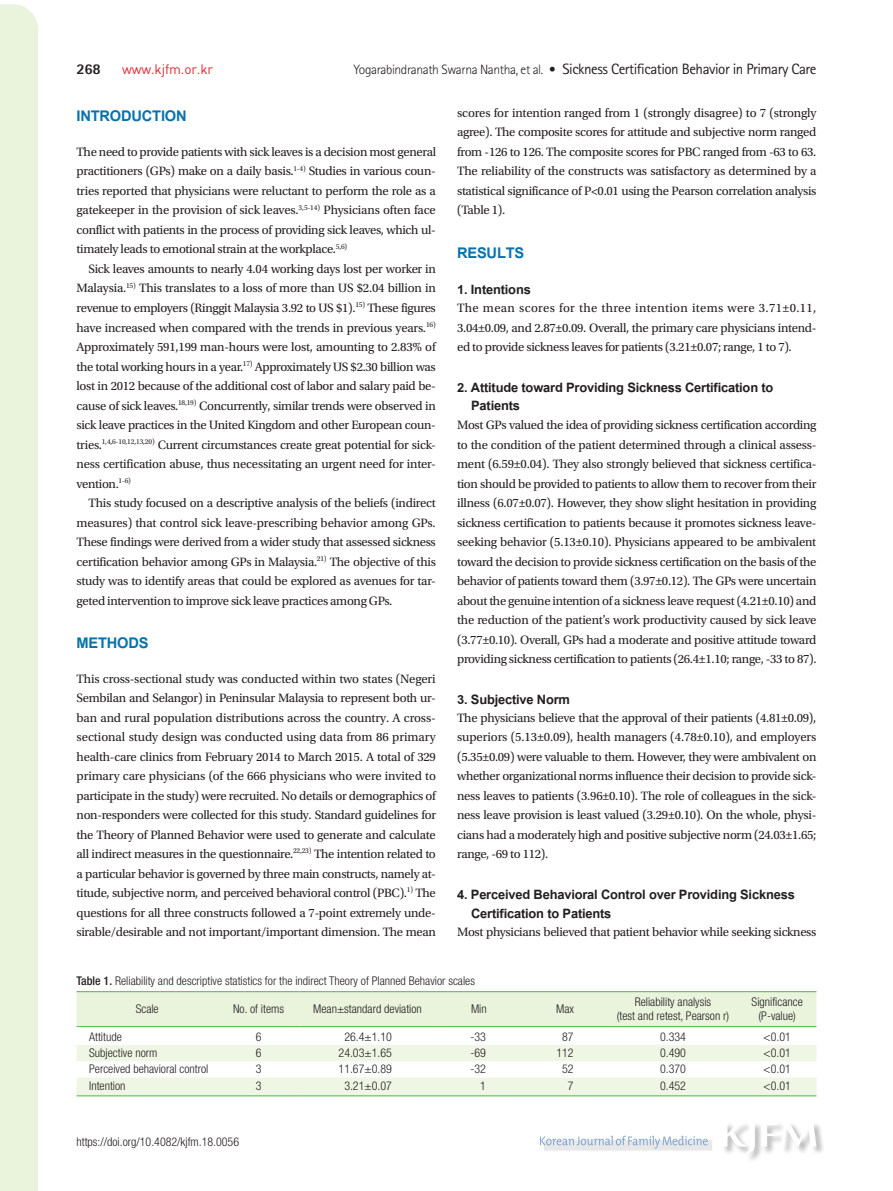
<style>
.page{position:relative;width:893px;height:1191px;background:#fff}
.page>*{position:absolute;margin:0;border:0;box-sizing:border-box;transform-origin:0 0}
.t1{font:700 20.4px "Utsaah";letter-spacing:-.01em;color:#0872ad}
.t2{font:700 18px/18.9px "Utsaah";letter-spacing:-.01em;color:#231f20}
.t3{font:15px "Rotis Sans Serif Std";letter-spacing:-.03em;color:#231f20}
.t4{font:800 15px "Rotis Sans Serif Std";color:#231f20}
.t5{font:13.5px "Dinreg";letter-spacing:-.01em;color:#e02a30}
.t6{font:12.75px/19.5px "Utopia Std";letter-spacing:-.025em;color:#231f20;text-align:justify}
.t7{font:300 condensed 12px/14.4px "Helvetica Neue LT Std";color:#231f20;text-align:center}
.s1{font-weight:300;font-size:13.5px}
.s2{font-weight:500}
</style>
<div class="page">
<div style="left:0;top:4px;width:38px;height:1187px;background:#eaf3dc"></div>
<div style="left:721px;top:1122px;width:104px;height:40px;background:#231f20;opacity:.3"></div>
<svg style="left:722px;top:1122px;width:94px;height:32px"></svg>
<div style="left:544px;top:1140px;width:168px;height:10px;background:#e8e8e9"></div>
<svg style="left:540px;top:1135px;width:168px;height:13px"></svg>
<div style="left:77px;top:992px;width:739px;height:34px;background:#eaf3dc"></div>
<svg style="left:77px;top:1045px;width:739px;height:50px"></svg>
<hr style="left:77px;top:991px;width:141px;height:1px;background:#4cb848">
<hr style="left:218px;top:991px;width:81px;height:1px;background:#4cb848">
<hr style="left:299px;top:991px;width:137px;height:1px;background:#4cb848">
<hr style="left:436px;top:991px;width:86px;height:1px;background:#4cb848">
<hr style="left:522px;top:991px;width:86px;height:1px;background:#4cb848">
<hr style="left:608px;top:991px;width:130px;height:1px;background:#4cb848">
<hr style="left:738px;top:991px;width:78px;height:1px;background:#4cb848">
<hr style="left:77px;top:1026px;width:141px;height:1px;background:#4cb848">
<hr style="left:218px;top:1026px;width:81px;height:1px;background:#4cb848">
<hr style="left:299px;top:1026px;width:137px;height:1px;background:#4cb848">
<hr style="left:436px;top:1026px;width:86px;height:1px;background:#4cb848">
<hr style="left:522px;top:1026px;width:86px;height:1px;background:#4cb848">
<hr style="left:608px;top:1026px;width:130px;height:1px;background:#4cb848">
<hr style="left:738px;top:1026px;width:78px;height:1px;background:#4cb848">
<hr style="left:77px;top:1095px;width:141px;height:1px;background:#4cb848">
<hr style="left:218px;top:1095px;width:81px;height:1px;background:#4cb848">
<hr style="left:299px;top:1095px;width:137px;height:1px;background:#4cb848">
<hr style="left:436px;top:1095px;width:86px;height:1px;background:#4cb848">
<hr style="left:522px;top:1095px;width:86px;height:1px;background:#4cb848">
<hr style="left:608px;top:1095px;width:130px;height:1px;background:#4cb848">
<hr style="left:738px;top:1095px;width:78px;height:1px;background:#4cb848">
<p class="t4" style="left:77px;top:60px;width:26px">268</p>
<p class="t5" style="left:122px;top:61px;width:93px">www.kjfm.or.kr</p>
<p class="t3" style="left:353px;top:60px;width:465px"><span class="s1">Yogarabindranath Swarna Nantha, et al. •</span> Sickness Certification Behavior in Primary Care</p>
<p class="t6" style="left:457px;top:103px;width:361px">scores for intention ranged from 1 (strongly disagree) to 7 (strongly agree). The composite scores for attitude and subjective norm ranged from -126 to 126. The composite scores for PBC ranged from -63 to 63.<br>The reliability of the constructs was satisfactory as determined by a statistical significance of P&lt;0.01 using the Pearson correlation analysis (Table 1).</p>
<h1 class="t1" style="left:457px;top:243px;width:69px">RESULTS</h1>
<h2 class="t2" style="left:457px;top:281px;width:75px">1. Intentions</h2>
<p class="t6" style="left:457px;top:298px;width:361px">The mean scores for the three intention items were 3.71±0.11, 3.04±0.09, and 2.87±0.09. Overall, the primary care physicians intend&shy;ed to provide sickness leaves for patients (3.21±0.07; range, 1 to 7).</p>
<h2 class="t2" style="left:471px;top:378px;width:304px;text-indent:-14px">2. Attitude toward Providing Sickness Certification to<br>Patients</h2>
<p class="t6" style="left:457px;top:415px;width:361px">Most GPs valued the idea of providing sickness certification according to the condition of the patient determined through a clinical assess&shy;ment (6.59±0.04). They also strongly believed that sickness certifica&shy;tion should be provided to patients to allow them to recover from their illness (6.07±0.07). However, they show slight hesitation in providing sickness certification to patients because it promotes sickness leave&shy;seeking behavior (5.13±0.10). Physicians appeared to be ambivalent toward the decision to provide sickness certification on the basis of the behavior of patients toward them (3.97±0.12). The GPs were uncertain about the genuine intention of a sickness leave request (4.21±0.10) and the reduction of the patient’s work productivity caused by sick leave (3.77±0.10). Overall, GPs had a moderate and positive attitude toward providing sickness certification to patients (26.4±1.10; range, -33 to 87).</p>
<h2 class="t2" style="left:457px;top:690px;width:114px">3. Subjective Norm</h2>
<p class="t6" style="left:457px;top:708px;width:361px">The physicians believe that the approval of their patients (4.81±0.09), superiors (5.13±0.09), health managers (4.78±0.10), and employers (5.35±0.09) were valuable to them. However, they were ambivalent on whether organizational norms influence their decision to provide sick&shy;ness leaves to patients (3.96±0.10). The role of colleagues in the sick&shy;ness leave provision is least valued (3.29±0.10). On the whole, physi&shy;cians had a moderately high and positive subjective norm (24.03±1.65; range, -69 to 112).</p>
<h2 class="t2" style="left:471px;top:885px;width:325px;text-indent:-14px">4. Perceived Behavioral Control over Providing Sickness<br>Certification to Patients</h2>
<p class="t6" style="left:457px;top:922px;width:361px">Most physicians believed that patient behavior while seeking sickness</p>
<p class="t7" style="left:77px;top:973px;width:400px"><span class="s2">Table 1.</span> Reliability and descriptive statistics for the indirect Theory of Planned Behavior scales</p>
<p class="t7" style="left:136px;top:1001px;width:25px">Scale</p>
<p class="t7" style="left:233px;top:1001px;width:52px">No. of items</p>
<p class="t7" style="left:313px;top:1001px;width:110px">Mean±standard deviation</p>
<p class="t7" style="left:471px;top:1001px;width:17px">Min</p>
<p class="t7" style="left:556px;top:1001px;width:19px">Max</p>
<p class="t7" style="left:617px;top:994px;width:114px">Reliability analysis<br>(test and retest, Pearson r)</p>
<p class="t7" style="left:752px;top:994px;width:53px">Significance (P-value)</p>
<p class="t7" style="left:89px;top:1029px;width:34px">Attitude</p>
<p class="t7" style="left:256px;top:1029px;width:7px">6</p>
<p class="t7" style="left:344px;top:1029px;width:49px">26.4±1.10</p>
<p class="t7" style="left:470px;top:1029px;width:17px">-33</p>
<p class="t7" style="left:562px;top:1029px;width:13px">87</p>
<p class="t7" style="left:660px;top:1029px;width:27px">0.334</p>
<p class="t7" style="left:763px;top:1029px;width:29px">&lt;0.01</p>
<p class="t7" style="left:89px;top:1045px;width:70px">Subjective norm</p>
<p class="t7" style="left:256px;top:1045px;width:7px">6</p>
<p class="t7" style="left:339px;top:1045px;width:55px">24.03±1.65</p>
<p class="t7" style="left:470px;top:1045px;width:17px">-69</p>
<p class="t7" style="left:556px;top:1045px;width:19px">112</p>
<p class="t7" style="left:660px;top:1045px;width:27px">0.490</p>
<p class="t7" style="left:763px;top:1045px;width:29px">&lt;0.01</p>
<p class="t7" style="left:89px;top:1061px;width:121px">Perceived behavioral control</p>
<p class="t7" style="left:256px;top:1061px;width:7px">3</p>
<p class="t7" style="left:339px;top:1061px;width:55px">11.67±0.89</p>
<p class="t7" style="left:470px;top:1061px;width:17px">-32</p>
<p class="t7" style="left:562px;top:1061px;width:13px">52</p>
<p class="t7" style="left:660px;top:1061px;width:27px">0.370</p>
<p class="t7" style="left:763px;top:1061px;width:29px">&lt;0.01</p>
<p class="t7" style="left:89px;top:1078px;width:38px">Intention</p>
<p class="t7" style="left:256px;top:1078px;width:7px">3</p>
<p class="t7" style="left:344px;top:1078px;width:49px">3.21±0.07</p>
<p class="t7" style="left:480px;top:1078px;width:7px">1</p>
<p class="t7" style="left:568px;top:1078px;width:7px">7</p>
<p class="t7" style="left:660px;top:1078px;width:27px">0.452</p>
<p class="t7" style="left:763px;top:1078px;width:29px">&lt;0.01</p>
<h1 class="t1" style="left:77px;top:106px;width:112px">INTRODUCTION</h1>
<p class="t6" style="left:77px;top:142px;width:361px">The need to provide patients with sick leaves is a decision most general practitioners (GPs) make on a daily basis.<sup>1-4)</sup> Studies in various coun&shy;tries reported that physicians were reluctant to perform the role as a gatekeeper in the provision of sick leaves.<sup>3,5-14)</sup> Physicians often face conflict with patients in the process of providing sick leaves, which ul&shy;timately leads to emotional strain at the workplace.<sup>5,6)</sup></p>
<p class="t6" style="left:77px;top:259px;width:361px;text-indent:12px">Sick leaves amounts to nearly 4.04 working days lost per worker in Malaysia.<sup>15)</sup> This translates to a loss of more than US $2.04 billion in revenue to employers (Ringgit Malaysia 3.92 to US $1).<sup>15)</sup> These figures have increased when compared with the trends in previous years.<sup>16)<br></sup>Approximately 591,199 man-hours were lost, amounting to 2.83% of the total working hours in a year.<sup>17)</sup> Approximately US $2.30 billion was lost in 2012 because of the additional cost of labor and salary paid be&shy;cause of sick leaves.<sup>18,19)</sup> Concurrently, similar trends were observed in sick leave practices in the United Kingdom and other European coun&shy;tries.<sup>1,4,6-10,12,13,20)</sup> Current circumstances create great potential for sick&shy;ness certification abuse, thus necessitating an urgent need for inter&shy;vention.<sup>1-6)</sup></p>
<p class="t6" style="left:77px;top:493px;width:361px;text-indent:12px">This study focused on a descriptive analysis of the beliefs (indirect measures) that control sick leave-prescribing behavior among GPs.<br>These findings were derived from a wider study that assessed sickness certification behavior among GPs in Malaysia.<sup>21)</sup> The objective of this study was to identify areas that could be explored as avenues for tar&shy;geted intervention to improve sick leave practices among GPs.</p>
<h1 class="t1" style="left:77px;top:633px;width:74px">METHODS</h1>
<p class="t6" style="left:77px;top:669px;width:361px">This cross-sectional study was conducted within two states (Negeri Sembilan and Selangor) in Peninsular Malaysia to represent both ur&shy;ban and rural population distributions across the country. A cross&shy;sectional study design was conducted using data from 86 primary health-care clinics from February 2014 to March 2015. A total of 329 primary care physicians (of the 666 physicians who were invited to participate in the study) were recruited. No details or demographics of non-responders were collected for this study. Standard guidelines for the Theory of Planned Behavior were used to generate and calculate all indirect measures in the questionnaire.<sup>22,23)</sup> The intention related to a particular behavior is governed by three main constructs, namely at&shy;titude, subjective norm, and perceived behavioral control (PBC).<sup>1)</sup> The questions for all three constructs followed a 7-point extremely unde&shy;sirable/desirable and not important/important dimension. The mean</p>
<p class="t7" style="left:77px;top:1134px;width:164px">https://doi.org/10.4082/kjfm.18.0056</p>
</div>
